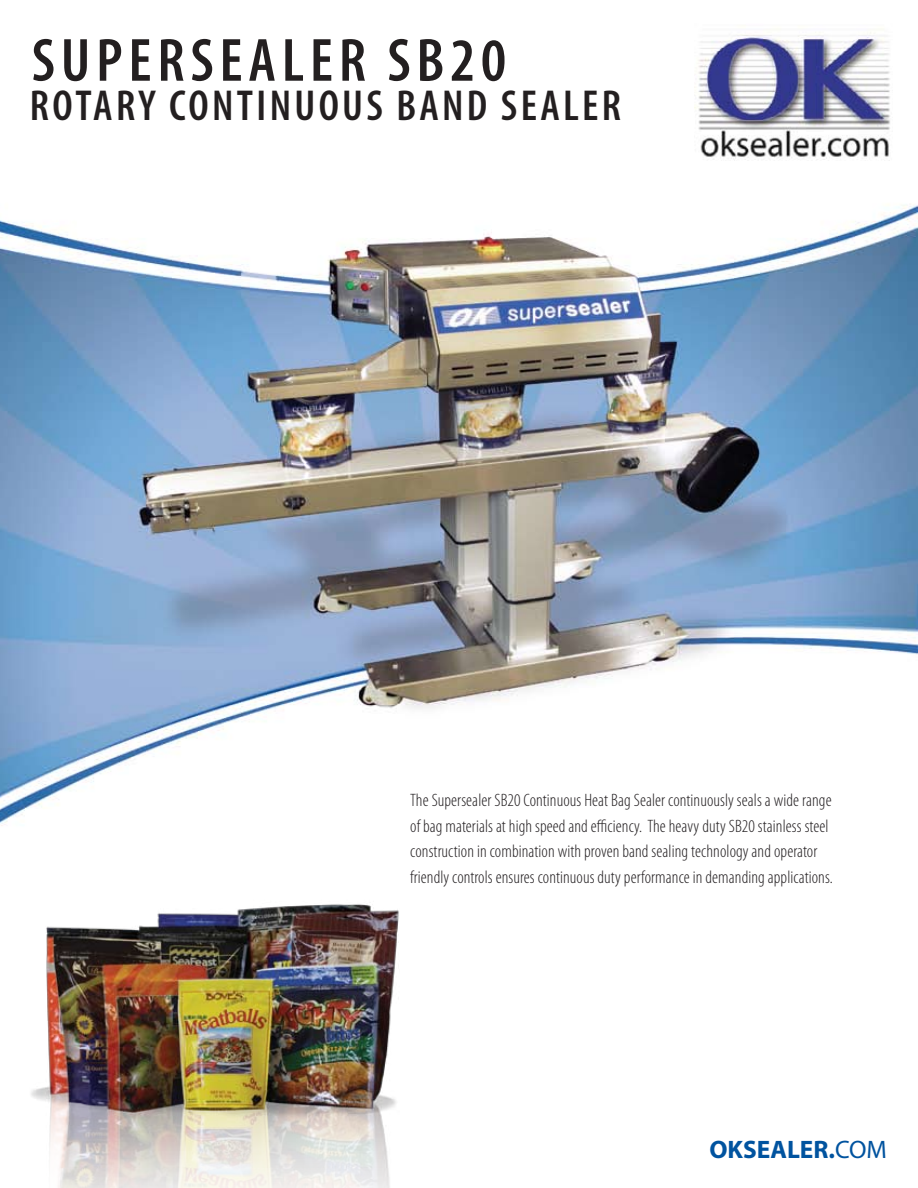
<style>
.page{position:relative;width:918px;height:1188px;background:#fff}
.page>*{position:absolute;margin:0;border:0;box-sizing:border-box;transform-origin:0 0}
.t1{font:600 condensed 61.5px "Myriad Pro";letter-spacing:.095em;color:#231f20}
.t2{font:600 condensed 43.5px "Myriad Pro";letter-spacing:.075em;color:#231f20}
.t3{font:700 25.35px "Myriad";color:#00539f}
.t4{font:300 condensed 18px/25.5px "Myriad Pro";letter-spacing:.005em;color:#231f21}
.s1{font-weight:400}
</style>
<div class="page">
<img style="left:0;top:204px;width:918px;height:622px">
<img style="left:31px;top:904px;width:368px;height:284px">
<img style="left:694px;top:28px;width:196px;height:133px">
<p class="t1" style="left:32px;top:27px;width:476px">SUPERSEALER SB20</p>
<p class="t2" style="left:30px;top:82px;width:593px">ROTARY CONTINUOUS BAND SEALER</p>
<p class="t4" style="left:410px;top:788px;width:424px">The Supersealer SB20 Continuous Heat Bag Sealer continuously seals a wide range of bag materials at high speed and efficiency. The heavy duty SB20 stainless steel construction in combination with proven band sealing technology and operator friendly controls ensures continuous duty performance in demanding applications.</p>
<p class="t3" style="left:709px;top:1136px;width:179px">OKSEALER.<span class="s1">COM</span></p>
</div>
